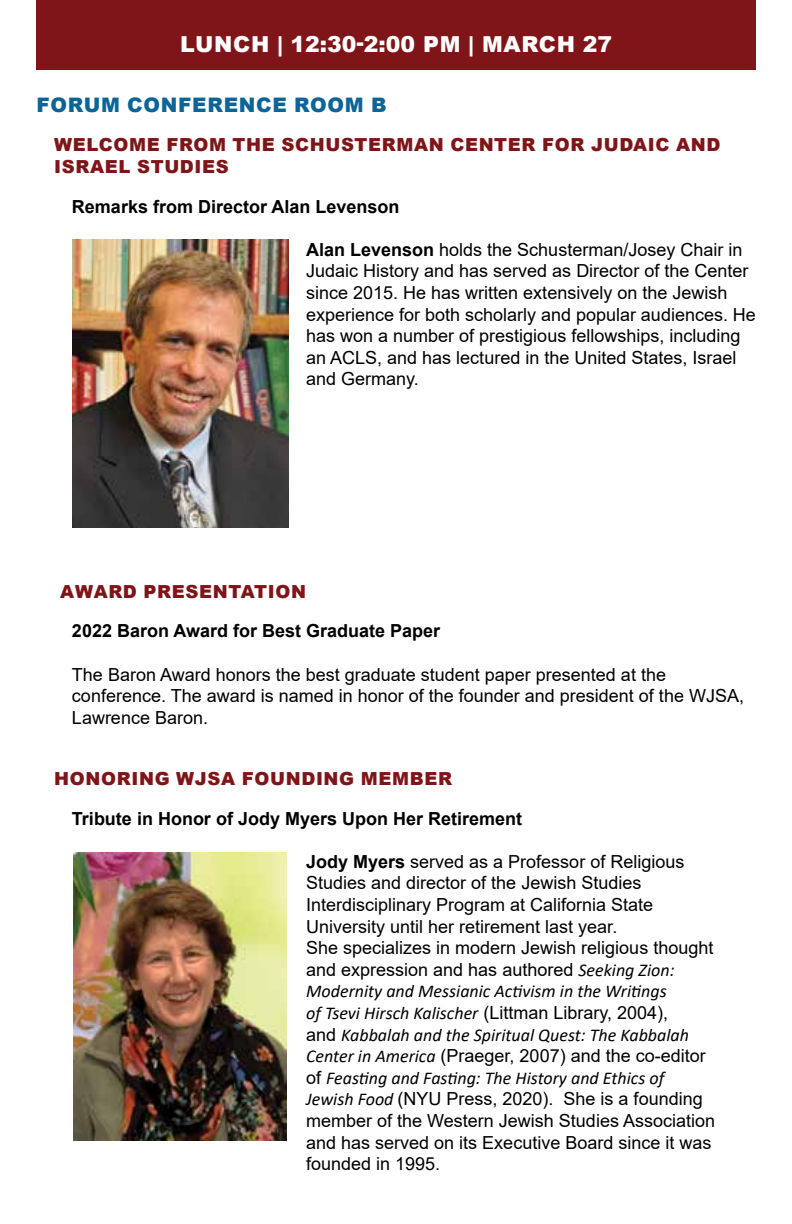
<style>
.page{position:relative;width:792px;height:1224px;background:#fff}
.page>*{position:absolute;margin:0;border:0;box-sizing:border-box;transform-origin:0 0}
.t1{font:900 22px "Arial";letter-spacing:.035em;color:#fff}
.t2{font:900 20px "Arial";letter-spacing:.035em;color:#0d6496}
.t3{font:18px/21.6px "Arial";color:#000}
.t4{font:italic 18px/21.6px "Calibri";color:#000}
.t5{font:700 18px "Arial";color:#000}
.t6{font:900 18px/21.6px "Arial";letter-spacing:.035em;color:#7f1518}
.s1{font-weight:700}
.s2{font-family:"Calibri";font-style:italic}
.s3{font-family:"Arial";font-style:normal}
</style>
<div class="page">
<div style="left:36px;top:0;width:720px;height:70px;background:#7f1518"></div>
<img style="left:72px;top:240px;width:216px;height:288px">
<img style="left:74px;top:852px;width:213px;height:288px">
<p class="t1" style="left:180px;top:28px;width:434px">LUNCH | 12:30-2:00 PM | MARCH 27</p>
<p class="t2" style="left:36px;top:90px;width:352px">FORUM CONFERENCE ROOM B</p>
<p class="t6" style="left:54px;top:134px;width:668px">WELCOME FROM THE SCHUSTERMAN CENTER FOR JUDAIC AND<br>ISRAEL STUDIES</p>
<p class="t5" style="left:72px;top:194px;width:329px">Remarks from Director Alan Levenson</p>
<p class="t3" style="left:306px;top:239px;width:451px"><span class="s1">Alan Levenson</span> holds the Schusterman/Josey Chair in Judaic History and has served as Director of the Center since 2015. He has written extensively on the Jewish experience for both scholarly and popular audiences. He has won a number of prestigious fellowships, including an ACLS, and has lectured in the United States, Israel and Germany.</p>
<p class="t6" style="left:60px;top:580px;width:247px">AWARD PRESENTATION</p>
<p class="t5" style="left:72px;top:618px;width:370px">2022 Baron Award for Best Graduate Paper</p>
<p class="t3" style="left:72px;top:663px;width:674px">The Baron Award honors the best graduate student paper presented at the conference. The award is named in honor of the founder and president of the WJSA,<br>Lawrence Baron.</p>
<p class="t6" style="left:54px;top:767px;width:399px">HONORING WJSA FOUNDING MEMBER</p>
<p class="t5" style="left:72px;top:806px;width:452px">Tribute in Honor of Jody Myers Upon Her Retirement</p>
<p class="t3" style="left:306px;top:851px;width:409px"><span class="s1">Jody Myers</span> served as a Professor of Religious Studies and director of the Jewish Studies Interdisciplinary Program at California State University until her retirement last year.<br>She specializes in modern Jewish religious thought and expression and has authored <span class="s2">Seeking Zion:</span></p>
<p class="t4" style="left:306px;top:980px;width:384px">Modernity and Messianic Activism in the Writings<br>of Tsevi Hirsch Kalischer <span class="s3">(Littman Library, 2004), and</span> Kabbalah and the Spiritual Quest: The Kabbalah</p>
<p class="t3" style="left:306px;top:1045px;width:401px"><span class="s2">Center in America</span> (Praeger, 2007) and the co-editor</p>
<p class="t4" style="left:306px;top:1066px;width:359px"><span class="s3">of</span> Feasting and Fasting: The History and Ethics of</p>
<p class="t3" style="left:306px;top:1088px;width:410px"><span class="s2">Jewish Food</span> (NYU Press, 2020). She is a founding member of the Western Jewish Studies Association and has served on its Executive Board since it was founded in 1995.</p>
</div>
